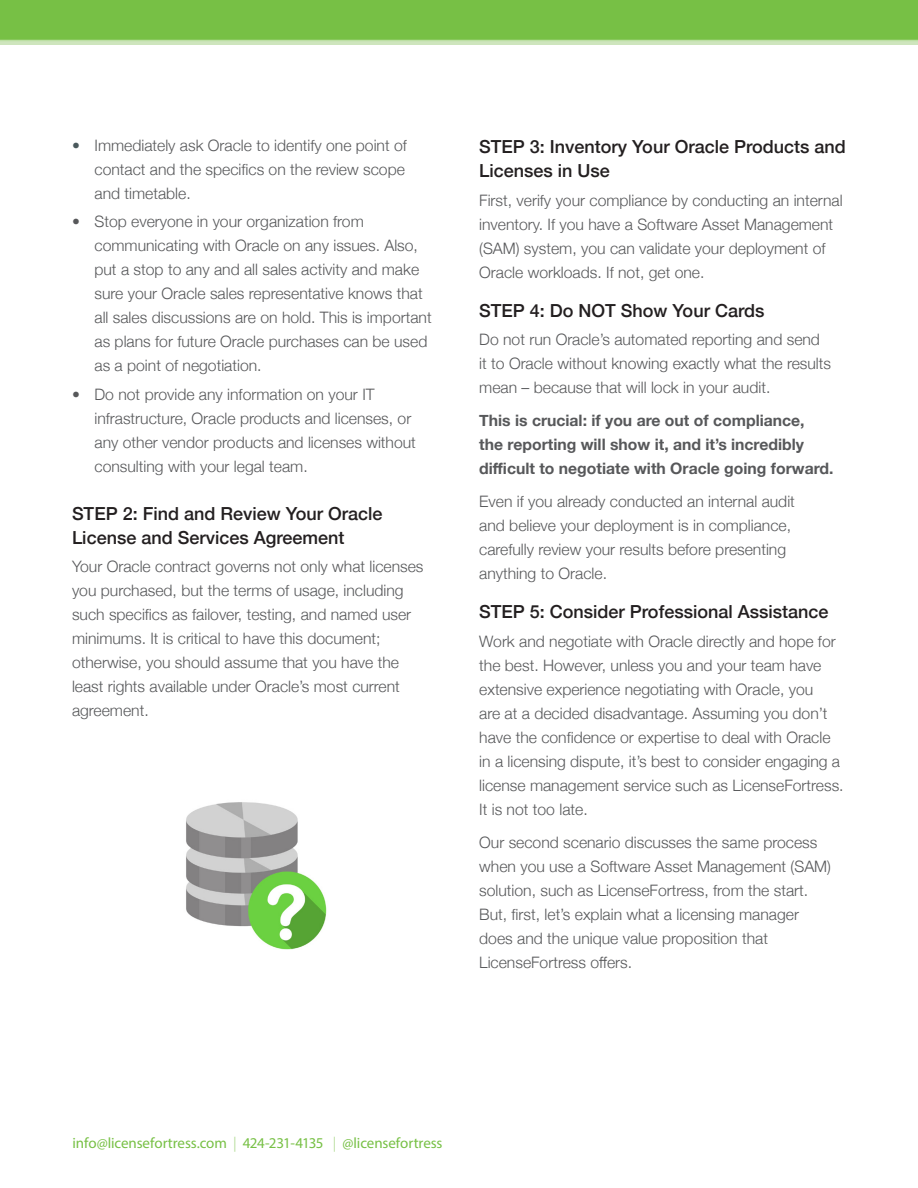
<style>
.page{position:relative;width:918px;height:1188px;background:#fff}
.page>*{position:absolute;margin:0;border:0;box-sizing:border-box;transform-origin:0 0}
.subhead_4{font:500 18px/24px "Helvetica Neue";color:#231f20}
.body_copy{font:300 15.75px/24px "Helvetica Neue";color:#57585a}
.body_bullet{font:300 15.75px/24px "Helvetica Neue";color:#57585a}
.body_bullet_last{font:300 15.75px/24px "Helvetica Neue";color:#57585a}
.body_copy-2{font:700 15.75px/24px "Helvetica Neue";color:#57585a}
.t1{font:15px "Myriad Pro";letter-spacing:-.005em;color:#77c045}
.s1{color:#4a595c}
.s2{color:#bbdfa2}
</style>
<div class="page">
<div style="left:0;top:0;width:918px;height:45px;background:#cee5bd"></div>
<div style="left:0;top:0;width:918px;height:41px;background:#77c045"></div>
<img style="left:186px;top:802px;width:141px;height:148px">
<p class="body_bullet" style="left:94px;top:132px;width:314px;text-indent:-22px"><span class="s1">•</span> Immediately ask Oracle to identify one point of contact and the specifics on the review scope and timetable.</p>
<p class="body_bullet" style="left:94px;top:209px;width:339px;text-indent:-22px">• Stop everyone in your organization from communicating with Oracle on any issues. Also, put a stop to any and all sales activity and make sure your Oracle sales representative knows that all sales discussions are on hold. This is important as plans for future Oracle purchases can be used as a point of negotiation.</p>
<p class="body_bullet_last" style="left:94px;top:381px;width:323px;text-indent:-22px">• Do not provide any information on your IT infrastructure, Oracle products and licenses, or any other vendor products and licenses without consulting with your legal team.</p>
<p class="subhead_4" style="left:72px;top:500px;width:312px">STEP 2: Find and Review Your Oracle<br>License and Services Agreement</p>
<p class="body_copy" style="left:72px;top:554px;width:353px">Your Oracle contract governs not only what licenses you purchased, but the terms of usage, including such specifics as failover, testing, and named user minimums. It is critical to have this document; otherwise, you should assume that you have the least rights available under Oracle’s most current agreement.</p>
<p class="subhead_4" style="left:479px;top:133px;width:368px">STEP 3: Inventory Your Oracle Products and<br>Licenses in Use</p>
<p class="body_copy" style="left:479px;top:187px;width:365px">First, verify your compliance by conducting an internal inventory. If you have a Software Asset Management (SAM) system, you can validate your deployment of Oracle workloads. If not, get one.</p>
<p class="subhead_4" style="left:479px;top:297px;width:287px">STEP 4: Do NOT Show Your Cards</p>
<p class="body_copy" style="left:479px;top:327px;width:353px">Do not run Oracle’s automated reporting and send it to Oracle without knowing exactly what the results mean – because that will lock in your audit.</p>
<p class="body_copy-2" style="left:479px;top:409px;width:356px">This is crucial: if you are out of compliance,<br>the reporting will show it, and it’s incredibly difficult to negotiate with Oracle going forward.</p>
<p class="body_copy" style="left:479px;top:489px;width:317px">Even if you already conducted an internal audit and believe your deployment is in compliance, carefully review your results before presenting anything to Oracle.</p>
<p class="subhead_4" style="left:479px;top:598px;width:351px">STEP 5: Consider Professional Assistance</p>
<p class="body_copy" style="left:479px;top:628px;width:366px">Work and negotiate with Oracle directly and hope for the best. However, unless you and your team have extensive experience negotiating with Oracle, you<br>are at a decided disadvantage. Assuming you don’t have the confidence or expertise to deal with Oracle in a licensing dispute, it’s best to consider engaging a license management service such as LicenseFortress.<br>It is not too late.</p>
<p class="body_copy" style="left:479px;top:829px;width:353px">Our second scenario discusses the same process when you use a Software Asset Management (SAM) solution, such as LicenseFortress, from the start.<br>But, first, let’s explain what a licensing manager does and the unique value proposition that LicenseFortress offers.</p>
<p class="t1" style="left:73px;top:1134px;width:371px">info@licensefortress.com <span class="s2">|</span> 424-231-4135 <span class="s2">|</span> @licensefortress</p>
</div>
